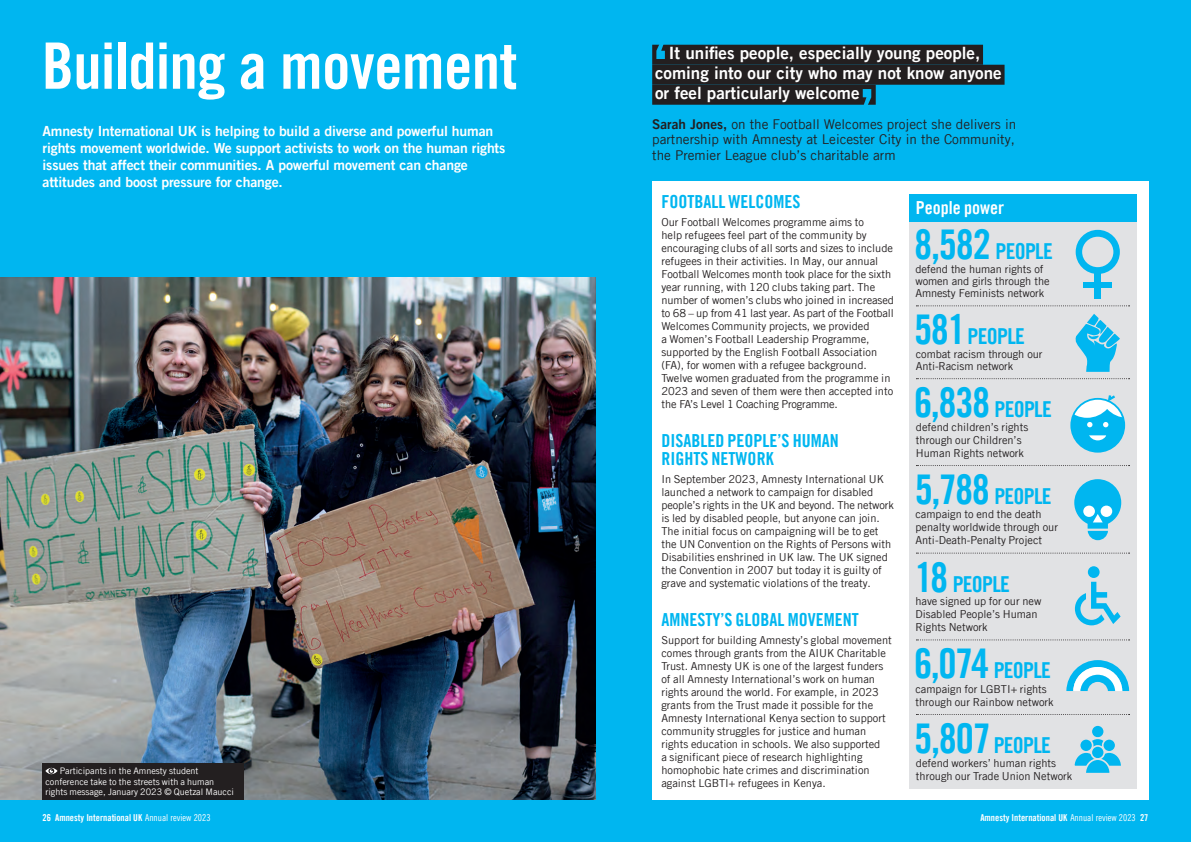
<style>
.page{position:relative;width:1191px;height:842px;background:#00b6f0}
.page>*{position:absolute;margin:0;border:0;box-sizing:border-box;transform-origin:0 0}
.Large_heading{font:64px "Amnesty Trade Gothic Bd Cn 20";letter-spacing:-.01em;color:#fff}
.t1{font:22px "Amnesty Trade Gothic Bd Cn 20";letter-spacing:-.035em;color:#00b6f0}
.SUBHEADDDDDD{font:18px/18px "Amnesty Trade Gothic Bd Cn 20";color:#00b6f0}
.BODY_text_Helvetica_no_indent{font:18px "Amnesty Trade Gothic Bd Cn 20";color:#fff}
.Large_quote{font:17px "Amnesty Trade Gothic Bd 2";color:#fff}
.t2{font:14px/17px "Amnesty Trade Gothic Bd 2";letter-spacing:-.01em;color:#fff}
.Quote_attribution{font:13.5px/15.5px "Amnesty Trade Gothic";color:#231f20;text-align:justify}
.BODTYTEXXXXT{font:11px/13px "Amnesty Trade Gothic";color:#231f20}
.t3{font:9.5px "Amnesty Trade Gothic Bd Cn 20";color:#fff}
.BODY_text_Helvetica_no_indent-2{font:9px/10.5px "Amnesty Trade Gothic";color:#fff}
.s1{color:#231f20}
.s2{font-family:"Amnesty Trade Gothic Bd 2"}
.s3{font-size:41px}
.s4{font-family:"Amnesty Trade Gothic Cn 18"}
</style>
<div class="page">
<div style="left:652px;top:181px;width:496px;height:618px;background:#fff"></div>
<img style="left:0;top:278px;width:595px;height:521px">
<div style="left:43px;top:763px;width:201px;height:36px;background:#231f20"></div>
<svg style="left:45px;top:767px;width:13px;height:8px"></svg>
<div style="left:652px;top:45px;width:331px;height:20px;background:#231f20"></div>
<div style="left:652px;top:65px;width:352px;height:20px;background:#231f20"></div>
<div style="left:652px;top:85px;width:223px;height:20px;background:#231f20"></div>
<svg style="left:656px;top:44px;width:9px;height:15px"></svg>
<svg style="left:862px;top:89px;width:9px;height:16px"></svg>
<div style="left:909px;top:222px;width:227px;height:566px;background:#e1e2e4"></div>
<svg style="left:916px;top:465px;width:213px;height:1px"></svg>
<div style="left:909px;top:194px;width:227px;height:28px;background:#00b6f0"></div>
<div style="left:1094px;top:269px;width:6px;height:30px;background:#00b6f0"></div>
<div style="left:1083px;top:282px;width:28px;height:6px;background:#00b6f0"></div>
<svg style="left:1075px;top:230px;width:44px;height:44px"></svg>
<svg style="left:916px;top:639px;width:213px;height:1px"></svg>
<svg style="left:1066px;top:660px;width:63px;height:31px"></svg>
<svg style="left:916px;top:305px;width:213px;height:1px"></svg>
<svg style="left:1075px;top:314px;width:45px;height:58px"></svg>
<svg style="left:1074px;top:479px;width:47px;height:61px"></svg>
<svg style="left:916px;top:378px;width:213px;height:1px"></svg>
<div style="left:1071px;top:399px;width:53px;height:53px;background:#00b6f0;border-radius:50%"></div>
<div style="left:1070px;top:398px;width:55px;height:55px;border:2px solid #00b6f0;border-radius:50%"></div>
<svg style="left:1071px;top:395px;width:53px;height:48px"></svg>
<svg style="left:916px;top:553px;width:213px;height:1px"></svg>
<svg style="left:916px;top:714px;width:213px;height:1px"></svg>
<div style="left:1091px;top:725px;width:13px;height:13px;background:#00b6f0;border-radius:50%"></div>
<div style="left:1090px;top:724px;width:15px;height:15px;border:2px solid #e1e2e4;border-radius:50%"></div>
<svg style="left:1074px;top:737px;width:47px;height:36px"></svg>
<div style="left:1087px;top:566px;width:12px;height:12px;background:#00b6f0;border-radius:50%"></div>
<svg style="left:1075px;top:582px;width:45px;height:43px"></svg>
<p class="Large_heading" style="left:42px;top:27px;width:477px">Building a movement</p>
<p class="t2" style="left:43px;top:123px;width:464px">Amnesty International UK is helping to build a diverse and powerful human rights movement worldwide. We support activists to work on the human rights issues that affect their communities. A powerful movement can change attitudes and boost pressure for change.</p>
<p class="BODY_text_Helvetica_no_indent-2" style="left:45px;top:766px;width:190px;text-indent:14px">Participants in the Amnesty student conference take to the streets with a human rights message, January 2023 © Quetzal Maucci</p>
<p class="Large_quote" style="left:669px;top:42px;width:313px">It unifies people, especially young people,</p>
<p class="Large_quote" style="left:655px;top:62px;width:348px">coming into our city who may not know anyone</p>
<p class="Large_quote" style="left:655px;top:82px;width:219px">or feel particularly welcome <span class="s1">.</span></p>
<p class="Quote_attribution" style="left:652px;top:116px;width:365px"><span class="s2">Sarah Jones,</span> on the Football Welcomes project she delivers in partnership with Amnesty at Leicester City in the Community, the Premier League club’s charitable arm</p>
<p class="BODY_text_Helvetica_no_indent" style="left:916px;top:197px;width:90px">People power</p>
<p class="t1" style="left:914px;top:238px;width:140px"><span class="s3">8,582</span> PEOPLE</p>
<p class="BODTYTEXXXXT" style="left:915px;top:263px;width:136px;line-height:12px">defend the human rights of women and girls through the<br>Amnesty Feminists network</p>
<p class="SUBHEADDDDDD" style="left:661px;top:192px;width:141px">FOOTBALL WELCOMES</p>
<p class="BODTYTEXXXXT" style="left:661px;top:215px;width:234px">Our Football Welcomes programme aims to<br>help refugees feel part of the community by encouraging clubs of all sorts and sizes to include refugees in their activities. In May, our annual Football Welcomes month took place for the sixth year running, with 120 clubs taking part. The number of women’s clubs who joined in increased to 68 – up from 41 last year. As part of the Football Welcomes Community projects, we provided<br>a Women’s Football Leadership Programme, supported by the English Football Association (FA), for women with a refugee background.<br>Twelve women graduated from the programme in 2023 and seven of them were then accepted into the FA’s Level 1 Coaching Programme.</p>
<p class="SUBHEADDDDDD" style="left:661px;top:431px;width:179px">DISABLED PEOPLE’S HUMAN<br>RIGHTS NETWORK</p>
<p class="BODTYTEXXXXT" style="left:661px;top:472px;width:234px">In September 2023, Amnesty International UK launched a network to campaign for disabled people’s rights in the UK and beyond. The network is led by disabled people, but anyone can join.<br>The initial focus on campaigning will be to get the UN Convention on the Rights of Persons with Disabilities enshrined in UK law. The UK signed the Convention in 2007 but today it is guilty of grave and systematic violations of the treaty.</p>
<p class="SUBHEADDDDDD" style="left:661px;top:610px;width:199px">AMNESTY’S GLOBAL MOVEMENT</p>
<p class="BODTYTEXXXXT" style="left:661px;top:633px;width:232px">Support for building Amnesty’s global movement comes through grants from the AIUK Charitable Trust. Amnesty UK is one of the largest funders of all Amnesty International’s work on human rights around the world. For example, in 2023 grants from the Trust made it possible for the Amnesty International Kenya section to support community struggles for justice and human rights education in schools. We also supported<br>a significant piece of research highlighting homophobic hate crimes and discrimination against LGBTI+ refugees in Kenya.</p>
<p class="t1" style="left:914px;top:323px;width:112px"><span class="s3">581</span>PEOPLE</p>
<p class="BODTYTEXXXXT" style="left:916px;top:348px;width:128px;line-height:12px">combat racism through our<br>Anti-Racism network</p>
<p class="t1" style="left:914px;top:396px;width:139px"><span class="s3">6,838</span> PEOPLE</p>
<p class="BODTYTEXXXXT" style="left:916px;top:420px;width:114px">defend children’s rights through our Children’s<br>Human Rights network</p>
<p class="t1" style="left:914px;top:483px;width:138px"><span class="s3">5,788</span> PEOPLE</p>
<p class="BODTYTEXXXXT" style="left:915px;top:508px;width:144px">campaign to end the death penalty worldwide through our<br>Anti-Death-Penalty Project</p>
<p class="t1" style="left:914px;top:570px;width:97px"><span class="s3">18</span> PEOPLE</p>
<p class="BODTYTEXXXXT" style="left:915px;top:595px;width:127px">have signed up for our new<br>Disabled People’s Human<br>Rights Network</p>
<p class="t1" style="left:914px;top:657px;width:138px"><span class="s3">6,074</span> PEOPLE</p>
<p class="BODTYTEXXXXT" style="left:915px;top:682px;width:140px">campaign for LGBTI+ rights through our Rainbow network</p>
<p class="t1" style="left:914px;top:732px;width:138px"><span class="s3">5,807</span>PEOPLE</p>
<p class="BODTYTEXXXXT" style="left:916px;top:756px;width:158px">defend workers’ human rights through our Trade Union Network</p>
<p class="t3" style="left:43px;top:812px;width:169px">26 Amnesty International UK <span class="s4">Annual review 2023</span></p>
<p class="t3" style="left:980px;top:812px;width:169px">Amnesty International UK <span class="s4">Annual review 2023</span> 27</p>
</div>
